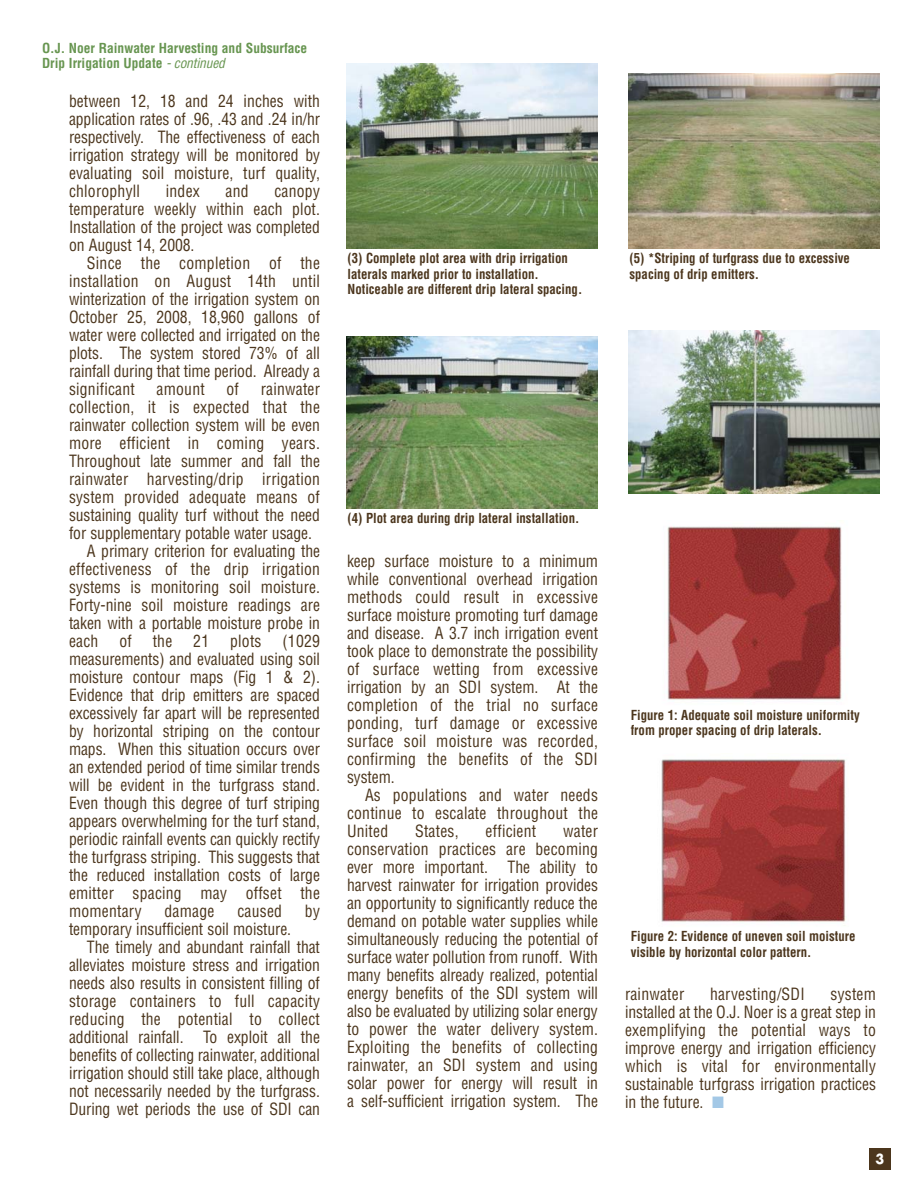
<style>
.page{position:relative;width:918px;height:1188px;background:#fff}
.page>*{position:absolute;margin:0;border:0;box-sizing:border-box;transform-origin:0 0}
.t1{font:condensed 16.5px/18px "Helvetica";letter-spacing:-.005em;color:#4c361d;text-align:justify;scale:.95 1}
.t2{font:condensed 16.5px "Helvetica";letter-spacing:.015em;color:#4c361d;scale:.95 1}
.t3{font:700 condensed 13.5px/15.8px "Helvetica";color:#4c361d;scale:.95 1}
.t4{font:700 condensed 13.5px/15px "Helvetica";color:#679550}
.t5{font:700 13.5px "Futura";color:#fff;scale:.95 1}
.s1{font-weight:400;font-style:italic}
.s2{color:#a3c8e6}
</style>
<div class="page">
<div style="left:869px;top:1148px;width:22px;height:22px;background:#4c361d"></div>
<img style="left:346px;top:64px;width:251px;height:185px">
<img style="left:346px;top:337px;width:251px;height:172px">
<img style="left:628px;top:74px;width:251px;height:175px">
<img style="left:629px;top:331px;width:250px;height:163px">
<img style="left:667px;top:526px;width:175px;height:174px">
<img style="left:661px;top:759px;width:185px;height:167px">
<p class="t4" style="left:42px;top:41px;width:267px">O.J. Noer Rainwater Harvesting and Subsurface<br>Drip Irrigation Update <span class="s1">-continued</span></p>
<p class="t1" style="left:69px;top:93px;width:266px">between 12, 18 and 24 inches with application rates of .96, .43 and .24 in/hr respectively. The effectiveness of each irrigation strategy will be monitored by evaluating soil moisture, turf quality, chlorophyll</p>
<p class="t1" style="left:166px;top:183px;width:37px">index</p>
<p class="t1" style="left:226px;top:183px;width:26px">and</p>
<p class="t1" style="left:274px;top:183px;width:49px">canopy</p>
<p class="t1" style="left:69px;top:201px;width:266px">temperature weekly within each plot.</p>
<p class="t1" style="left:69px;top:219px;width:266px">Installation of the project was completed</p>
<p class="t1" style="left:69px;top:237px;width:134px">on August 14, 2008.</p>
<p class="t2" style="left:87px;top:257px;width:247px">Since the completion of the</p>
<p class="t2" style="left:69px;top:275px;width:266px">installation on August 14th until</p>
<p class="t1" style="left:69px;top:291px;width:266px">winterization of the irrigation system on</p>
<p class="t1" style="left:69px;top:309px;width:266px">October 25, 2008, 18,960 gallons of</p>
<p class="t1" style="left:69px;top:327px;width:266px">water were collected and irrigated on the</p>
<p class="t1" style="left:69px;top:345px;width:266px">plots. The system stored 73% of all</p>
<p class="t1" style="left:69px;top:363px;width:266px">rainfall during that time period. Already a</p>
<p class="t2" style="left:69px;top:383px;width:71px">significant</p>
<p class="t1" style="left:157px;top:381px;width:52px">amount</p>
<p class="t1" style="left:227px;top:381px;width:15px">of</p>
<p class="t2" style="left:261px;top:383px;width:64px">rainwater</p>
<p class="t2" style="left:69px;top:401px;width:266px">collection, it is expected that the</p>
<p class="t1" style="left:69px;top:417px;width:266px">rainwater collection system will be even</p>
<p class="t2" style="left:69px;top:437px;width:266px">more efficient in coming years.</p>
<p class="t1" style="left:69px;top:453px;width:266px">Throughout late summer and fall the</p>
<p class="t2" style="left:69px;top:473px;width:266px">rainwater harvesting/drip irrigation</p>
<p class="t1" style="left:69px;top:489px;width:266px">system provided adequate means of</p>
<p class="t1" style="left:69px;top:507px;width:266px">sustaining quality turf without the need</p>
<p class="t1" style="left:69px;top:525px;width:257px">for supplementary potable water usage.</p>
<p class="t1" style="left:87px;top:543px;width:247px">A primary criterion for evaluating the</p>
<p class="t2" style="left:69px;top:563px;width:266px">effectiveness of the drip irrigation</p>
<p class="t1" style="left:69px;top:579px;width:266px">systems is monitoring soil moisture.</p>
<p class="t1" style="left:69px;top:597px;width:266px">Forty-nine soil moisture readings are</p>
<p class="t1" style="left:69px;top:615px;width:266px">taken with a portable moisture probe in</p>
<p class="t1" style="left:69px;top:633px;width:32px">each</p>
<p class="t1" style="left:119px;top:633px;width:15px">of</p>
<p class="t1" style="left:153px;top:633px;width:22px">the</p>
<p class="t1" style="left:193px;top:633px;width:18px">21</p>
<p class="t1" style="left:230px;top:633px;width:35px">plots</p>
<p class="t1" style="left:69px;top:633px;width:266px;text-indent:214px">(1029 measurements) and evaluated using soil moisture contour maps (Fig 1 &amp; 2).<br>Evidence that drip emitters are spaced excessively far apart will be represented by horizontal striping on the contour maps. When this situation occurs over an extended period of time similar trends will be evident in the turfgrass stand.<br>Even though this degree of turf striping appears overwhelming for the turf stand, periodic rainfall events can quickly rectify the turfgrass striping. This suggests that the reduced installation costs of large emitter spacing may offset the momentary</p>
<p class="t1" style="left:165px;top:903px;width:54px">damage</p>
<p class="t1" style="left:237px;top:903px;width:49px">caused</p>
<p class="t1" style="left:305px;top:903px;width:17px">by</p>
<p class="t1" style="left:69px;top:921px;width:235px">temporary insufficient soil moisture.</p>
<p class="t1" style="left:87px;top:939px;width:247px">The timely and abundant rainfall that</p>
<p class="t1" style="left:69px;top:957px;width:266px">alleviates moisture stress and irrigation</p>
<p class="t1" style="left:69px;top:975px;width:266px">needs also results in consistent filling of</p>
<p class="t2" style="left:69px;top:995px;width:266px">storage containers to full capacity</p>
<p class="t2" style="left:69px;top:1013px;width:266px">reducing the potential to collect</p>
<p class="t1" style="left:69px;top:1029px;width:266px">additional rainfall. To exploit all the</p>
<p class="t1" style="left:69px;top:1047px;width:266px">benefits of collecting rainwater, additional</p>
<p class="t1" style="left:69px;top:1065px;width:266px">irrigation should still take place, although</p>
<p class="t1" style="left:69px;top:1083px;width:266px">not necessarily needed by the turfgrass.</p>
<p class="t1" style="left:69px;top:1101px;width:266px">During wet periods the use of SDI can</p>
<p class="t3" style="left:348px;top:251px;width:249px">(3) Complete plot area with drip irrigation laterals marked prior to installation.<br>Noticeable are different drip lateral spacing.</p>
<p class="t3" style="left:348px;top:511px;width:246px">(4) Plot area during drip lateral installation.</p>
<p class="t1" style="left:347px;top:554px;width:266px">keep surface moisture to a minimum</p>
<p class="t1" style="left:347px;top:572px;width:266px">while conventional overhead irrigation</p>
<p class="t2" style="left:347px;top:591px;width:266px">methods could result in excessive</p>
<p class="t1" style="left:347px;top:608px;width:266px">surface moisture promoting turf damage</p>
<p class="t1" style="left:347px;top:626px;width:266px">and disease. A 3.7 inch irrigation event</p>
<p class="t1" style="left:347px;top:644px;width:266px">took place to demonstrate the possibility</p>
<p class="t2" style="left:347px;top:663px;width:266px">of surface wetting from excessive</p>
<p class="t1" style="left:347px;top:680px;width:266px">irrigation by an SDI system. At the</p>
<p class="t2" style="left:347px;top:699px;width:266px">completion of the trial no surface</p>
<p class="t2" style="left:347px;top:717px;width:266px">ponding, turf damage or excessive</p>
<p class="t2" style="left:347px;top:735px;width:266px">surface soil moisture was recorded,</p>
<p class="t2" style="left:347px;top:753px;width:266px">confirming the benefits of the SDI</p>
<p class="t1" style="left:347px;top:770px;width:52px">system.</p>
<p class="t2" style="left:365px;top:789px;width:247px">As populations and water needs</p>
<p class="t2" style="left:347px;top:807px;width:266px">continue to escalate throughout the</p>
<p class="t1" style="left:347px;top:824px;width:45px">United</p>
<p class="t1" style="left:415px;top:824px;width:47px">States,</p>
<p class="t2" style="left:486px;top:825px;width:55px">efficient</p>
<p class="t1" style="left:347px;top:824px;width:266px;text-indent:216px">water conservation practices are becoming ever more important. The ability to harvest rainwater for irrigation provides an opportunity to significantly reduce the demand on potable water supplies while simultaneously reducing the potential of surface water pollution from runoff. With many benefits already realized, potential energy benefits of the SDI system will also be evaluated by utilizing solar energy to power the water delivery system.<br>Exploiting the benefits of collecting rainwater, an SDI system and using solar power for energy will result in a self-sufficient irrigation system. The</p>
<p class="t3" style="left:630px;top:251px;width:234px">(5) *Striping of turfgrass due to excessive spacing of drip emitters.</p>
<p class="t3" style="left:631px;top:708px;width:243px">Figure 1: Adequate soil moisture uniformity from proper spacing of drip laterals.</p>
<p class="t3" style="left:631px;top:930px;width:238px">Figure 2: Evidence of uneven soil moisture visible by horizontal color pattern.</p>
<p class="t2" style="left:625px;top:988px;width:64px">rainwater</p>
<p class="t2" style="left:710px;top:988px;width:101px">harvesting/SDI</p>
<p class="t1" style="left:625px;top:986px;width:266px;text-indent:205px">system installed at the O.J. Noer is a great step in exemplifying the potential ways to improve energy and irrigation efficiency which is vital for environmentally sustainable turfgrass irrigation practices in the future. <span class="s2">■</span></p>
<p class="t5" style="left:876px;top:1152px;width:11px">3</p>
</div>
